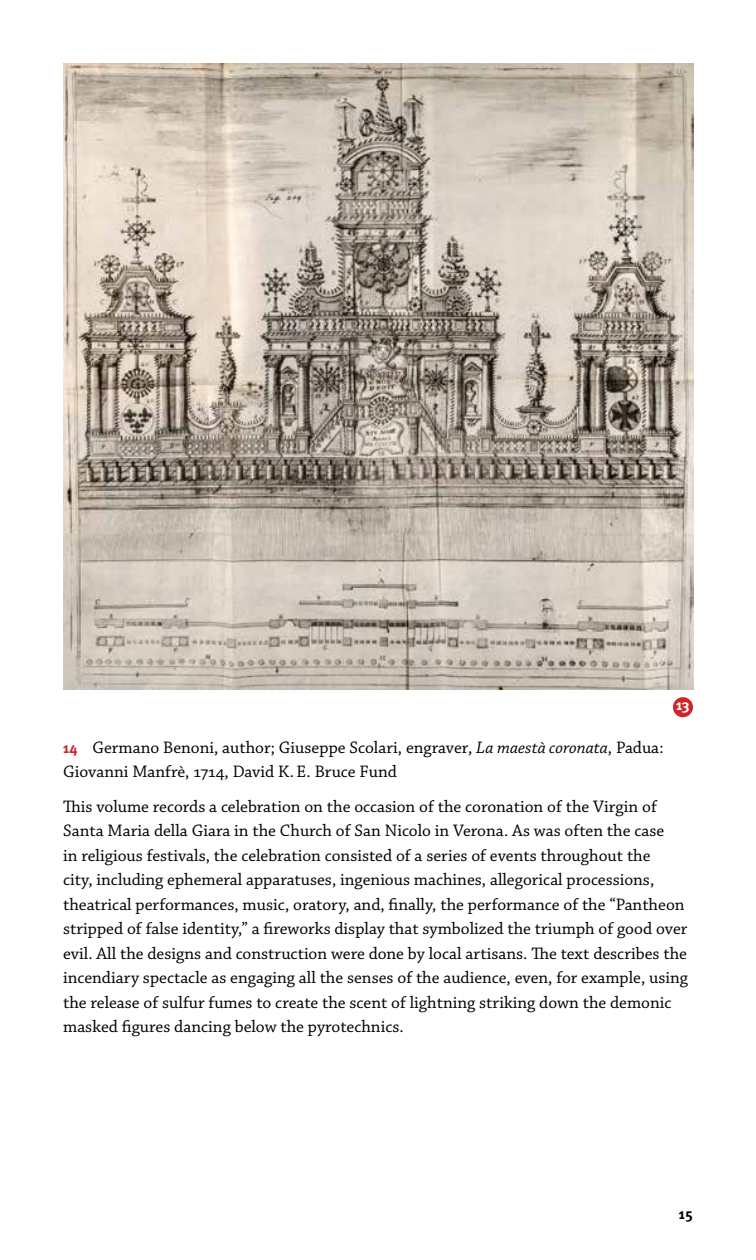
<style>
.page{position:relative;width:756px;height:1260px;background:#fff}
.page>*{position:absolute;margin:0;border:0;box-sizing:border-box;transform-origin:0 0}
.t1{font:17.5px/24.5px "Chaparral Pro";color:#000}
.t2{font:700 14.88px "Meta Plus";color:#000}
.t3{font:700 14.88px "Meta Plus";color:#fff}
.s1{font-family:"Meta Plus";font-weight:700;font-size:14.88px;color:#d2232a}
.s2{font-style:italic}
</style>
<div class="page">
<img style="left:63px;top:63px;width:630px;height:626px">
<div style="left:673px;top:697px;width:20px;height:20px;background:#d2232a;border-radius:50%"></div>
<p class="t3" style="left:676px;top:696px;width:15px">13</p>
<p class="t1" style="left:63px;top:735px;width:602px"><span class="s1">14</span> Germano Benoni, author; Giuseppe Scolari, engraver, <span class="s2">La maestà coronata</span>, Padua:<br>Giovanni Manfrè, 1714, David K.E. Bruce Fund</p>
<p class="t1" style="left:63px;top:795px;width:626px">This volume records a celebration on the occasion of the coronation of the Virgin of Santa Maria della Giara in the Church of San Nicolo in Verona. As was often the case<br>in religious festivals, the celebration consisted of a series of events throughout the<br>city, including ephemeral apparatuses, ingenious machines, allegorical processions, theatrical performances, music, oratory, and, finally, the performance of the “Pantheon stripped of false identity,” a fireworks display that symbolized the triumph of good over evil. All the designs and construction were done by local artisans. The text describes the incendiary spectacle as engaging all the senses of the audience, even, for example, using the release of sulfur fumes to create the scent of lightning striking down the demonic masked figures dancing below the pyrotechnics.</p>
<p class="t2" style="left:679px;top:1205px;width:16px">15</p>
</div>
